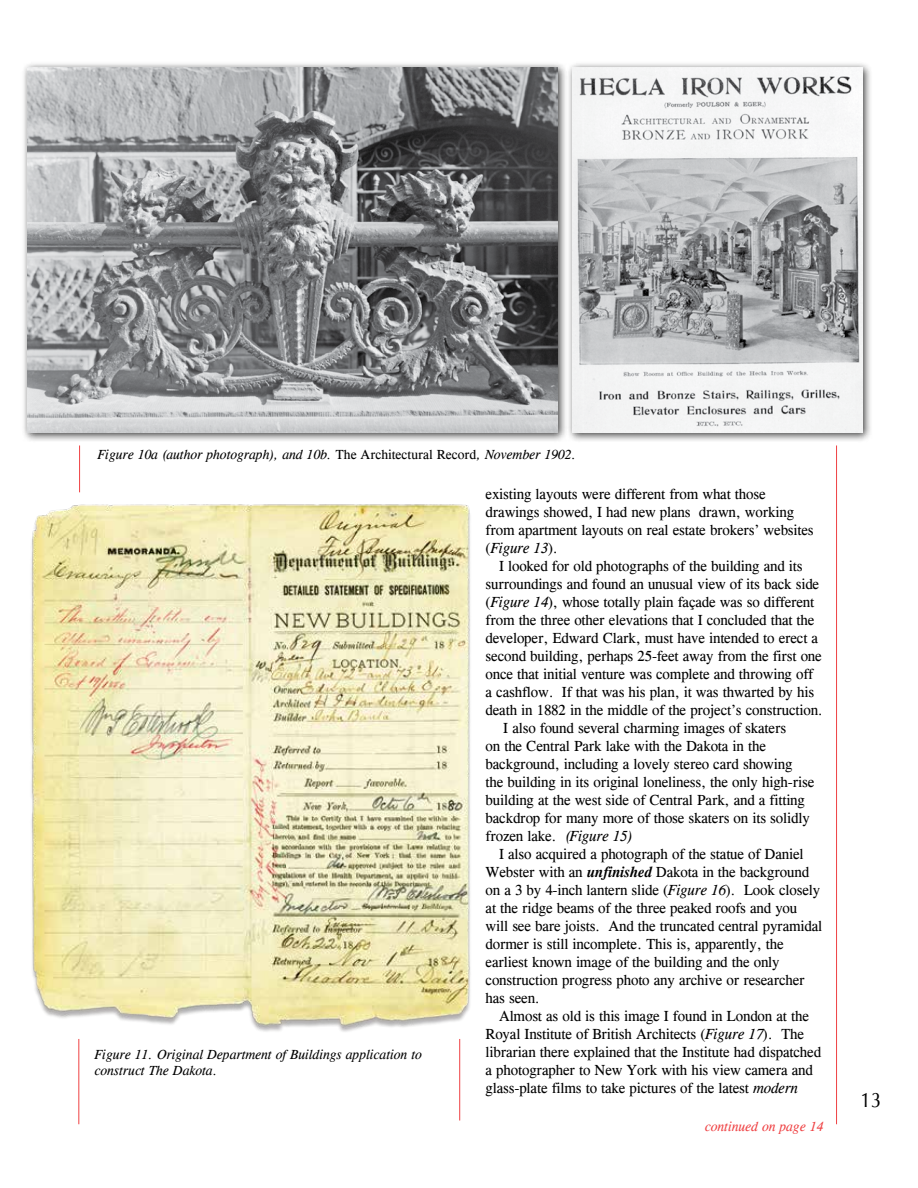
<style>
.page{position:relative;width:918px;height:1188px;background:#fff}
.page>*{position:absolute;margin:0;border:0;box-sizing:border-box;transform-origin:0 0}
.t1{font:21px "Cg Omega";color:#000;scale:.9 1}
.t2{font:15px/18px "Cg Times";letter-spacing:-.01em;color:#000}
.t3{font:italic 13.5px/16.2px "Cg Times";color:#000}
.t4{font:italic 13.5px "Cg Times";color:#ef4143}
.s1{font-style:normal}
.s2{font-style:italic}
.s3{font-weight:700;font-style:italic}
</style>
<div class="page">
<hr style="left:836px;top:446px;width:1px;height:678px;background:#ef4143">
<hr style="left:79px;top:445px;width:1px;height:47px;background:#ef4143">
<div style="left:21px;top:61px;width:547px;height:382px;background:#000;opacity:.75"></div>
<img style="left:27px;top:68px;width:531px;height:365px">
<div style="left:566px;top:61px;width:307px;height:382px;background:#000;opacity:.75"></div>
<img style="left:572px;top:68px;width:290px;height:365px">
<hr style="left:459px;top:1039px;width:1px;height:81px;background:#ef4143">
<hr style="left:78px;top:1039px;width:1px;height:85px;background:#ef4143">
<img style="left:31px;top:487px;width:440px;height:567px">
<p class="t3" style="left:98px;top:447px;width:480px">Figure 10a (author photograph), and 10b. <span class="s1">The Architectural Record</span>, November 1902.</p>
<p class="t3" style="left:94px;top:1047px;width:329px">Figure 11. Original Department of Buildings application to construct The Dakota.</p>
<p class="t2" style="left:486px;top:485px;width:330px">existing layouts were different from what those drawings showed, I had new plans drawn, working from apartment layouts on real estate brokers’ websites (<span class="s2">Figure 13</span>).</p>
<p class="t2" style="left:499px;top:557px;width:305px">I looked for old photographs of the building and its</p>
<p class="t2" style="left:486px;top:575px;width:335px">surroundings and found an unusual view of its back side</p>
<p class="t2" style="left:486px;top:593px;width:330px">(<span class="s2">Figure 14</span>), whose totally plain façade was so different</p>
<p class="t2" style="left:486px;top:611px;width:330px">from the three other elevations that I concluded that the</p>
<p class="t2" style="left:486px;top:629px;width:334px">developer, Edward Clark, must have intended to erect a</p>
<p class="t2" style="left:486px;top:647px;width:338px">second building, perhaps 25-feet away from the first one</p>
<p class="t2" style="left:486px;top:665px;width:329px">once that initial venture was complete and throwing off</p>
<p class="t2" style="left:486px;top:683px;width:330px">a cashflow. If that was his plan, it was thwarted by his</p>
<p class="t2" style="left:486px;top:701px;width:339px">death in 1882 in the middle of the project’s construction.</p>
<p class="t2" style="left:503px;top:719px;width:284px">I also found several charming images of skaters</p>
<p class="t2" style="left:486px;top:737px;width:282px">on the Central Park lake with the Dakota in the</p>
<p class="t2" style="left:486px;top:755px;width:308px">background, including a lovely stereo card showing</p>
<p class="t2" style="left:486px;top:773px;width:330px">the building in its original loneliness, the only high-rise</p>
<p class="t2" style="left:486px;top:791px;width:321px">building at the west side of Central Park, and a fitting</p>
<p class="t2" style="left:486px;top:809px;width:326px">backdrop for many more of those skaters on its solidly</p>
<p class="t2" style="left:486px;top:827px;width:148px">frozen lake. <span class="s2">(Figure 15)</span></p>
<p class="t2" style="left:499px;top:845px;width:306px">I also acquired a photograph of the statue of Daniel</p>
<p class="t2" style="left:486px;top:863px;width:325px">Webster with an <span class="s3">unfinished</span> Dakota in the background</p>
<p class="t2" style="left:486px;top:881px;width:336px">on a 3 by 4-inch lantern slide (<span class="s2">Figure 16</span>). Look closely</p>
<p class="t2" style="left:486px;top:899px;width:313px">at the ridge beams of the three peaked roofs and you</p>
<p class="t2" style="left:486px;top:917px;width:338px">will see bare joists. And the truncated central pyramidal</p>
<p class="t2" style="left:486px;top:935px;width:300px">dormer is still incomplete. This is, apparently, the</p>
<p class="t2" style="left:486px;top:953px;width:296px">earliest known image of the building and the only</p>
<p class="t2" style="left:486px;top:971px;width:321px">construction progress photo any archive or researcher</p>
<p class="t2" style="left:486px;top:989px;width:56px">has seen.</p>
<p class="t2" style="left:499px;top:1007px;width:311px">Almost as old is this image I found in London at the</p>
<p class="t2" style="left:486px;top:1025px;width:320px">Royal Institute of British Architects (<span class="s2">Figure 17</span>). The</p>
<p class="t2" style="left:486px;top:1043px;width:337px">librarian there explained that the Institute had dispatched</p>
<p class="t2" style="left:486px;top:1061px;width:329px">a photographer to New York with his view camera and</p>
<p class="t2" style="left:486px;top:1079px;width:314px">glass-plate films to take pictures of the latest <span class="s2">modern</span></p>
<p class="t4" style="left:705px;top:1118px;width:120px">continued on page 14</p>
<h1 class="t1" style="left:860px;top:1088px;width:25px">13</h1>
</div>
